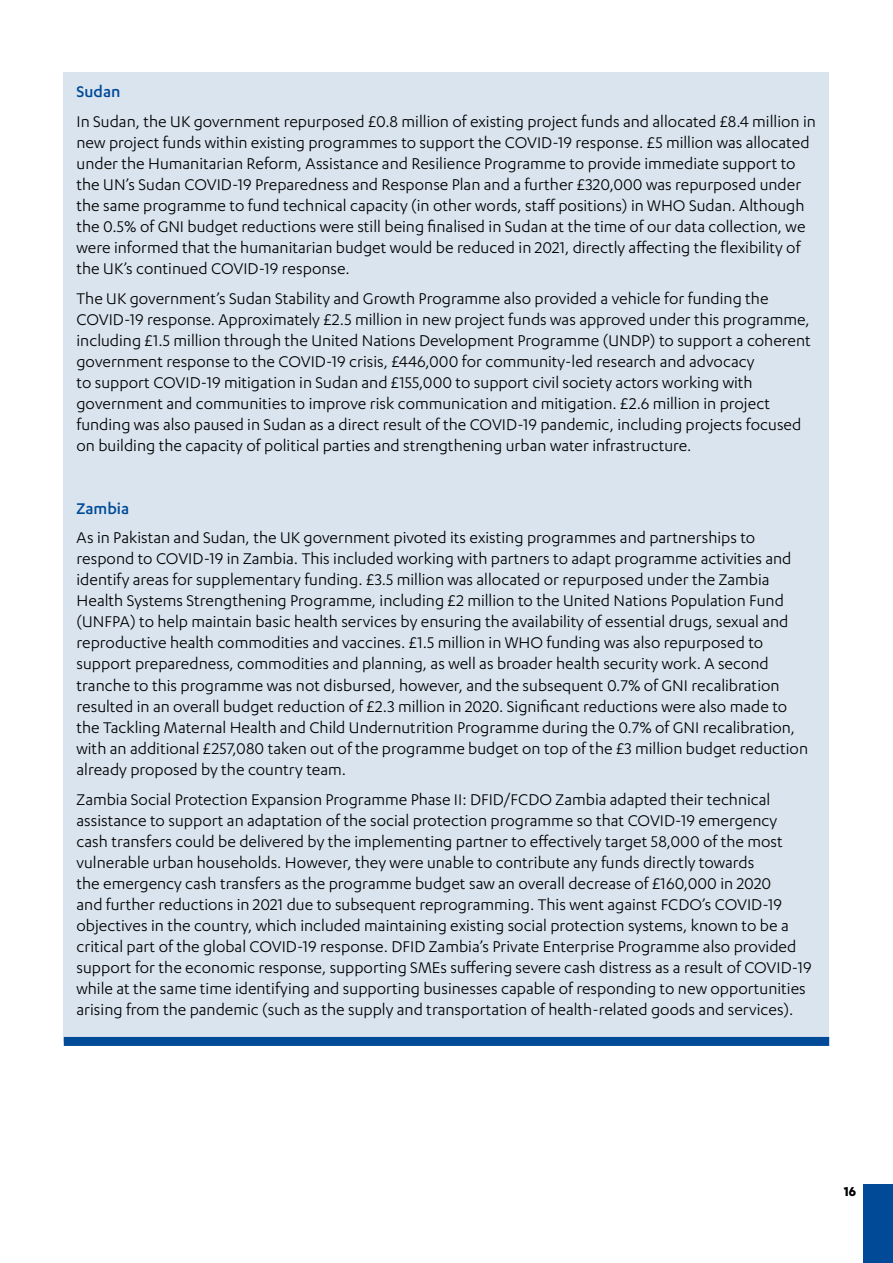
<style>
.page{position:relative;width:893px;height:1263px;background:#fff}
.page>*{position:absolute;margin:0;border:0;box-sizing:border-box;transform-origin:0 0}
.t1{font:18px/21px "Karbon";color:#000}
.t2{font:500 18px "Karbon";color:#004a97}
.t3{font:700 15px "Karbon";color:#000}
</style>
<div class="page">
<div style="left:863px;top:1184px;width:30px;height:79px;background:#004a97"></div>
<div style="left:64px;top:72px;width:765px;height:969px;background:#d9e4ef"></div>
<div style="left:64px;top:1037px;width:765px;height:9px;background:#004a97"></div>
<p class="t2" style="left:77px;top:82px;width:45px">Sudan</p>
<p class="t1" style="left:77px;top:110px;width:741px">In Sudan, the UK government repurposed £0.8 million of existing project funds and allocated £8.4 million in new project funds within existing programmes to support the COVID-19 response. £5 million was allocated under the Humanitarian Reform, Assistance and Resilience Programme to provide immediate support to the UN’s Sudan COVID-19 Preparedness and Response Plan and a further £320,000 was repurposed under the same programme to fund technical capacity (in other words, staff positions) in WHO Sudan. Although the 0.5% of GNI budget reductions were still being finalised in Sudan at the time of our data collection, we were informed that the humanitarian budget would be reduced in 2021, directly affecting the flexibility of the UK’s continued COVID-19 response.</p>
<p class="t1" style="left:77px;top:287px;width:736px">The UK government’s Sudan Stability and Growth Programme also provided a vehicle for funding the COVID-19 response. Approximately £2.5 million in new project funds was approved under this programme, including £1.5 million through the United Nations Development Programme (UNDP) to support a coherent government response to the COVID-19 crisis, £446,000 for community-led research and advocacy<br>to support COVID-19 mitigation in Sudan and £155,000 to support civil society actors working with government and communities to improve risk communication and mitigation. £2.6 million in project funding was also paused in Sudan as a direct result of the COVID-19 pandemic, including projects focused on building the capacity of political parties and strengthening urban water infrastructure.</p>
<p class="t2" style="left:77px;top:498px;width:54px">Zambia</p>
<p class="t1" style="left:77px;top:527px;width:733px">As in Pakistan and Sudan, the UK government pivoted its existing programmes and partnerships to respond to COVID-19 in Zambia. This included working with partners to adapt programme activities and identify areas for supplementary funding. £3.5 million was allocated or repurposed under the Zambia Health Systems Strengthening Programme, including £2 million to the United Nations Population Fund (UNFPA) to help maintain basic health services by ensuring the availability of essential drugs, sexual and reproductive health commodities and vaccines. £1.5 million in WHO funding was also repurposed to support preparedness, commodities and planning, as well as broader health security work. A second tranche to this programme was not disbursed, however, and the subsequent 0.7% of GNI recalibration resulted in an overall budget reduction of £2.3 million in 2020. Significant reductions were also made to the Tackling Maternal Health and Child Undernutrition Programme during the 0.7% of GNI recalibration, with an additional £257,080 taken out of the programme budget on top of the £3 million budget reduction already proposed by the country team.</p>
<p class="t1" style="left:77px;top:788px;width:737px">Zambia Social Protection Expansion Programme Phase II: DFID/FCDO Zambia adapted their technical assistance to support an adaptation of the social protection programme so that COVID-19 emergency cash transfers could be delivered by the implementing partner to effectively target 58,000 of the most vulnerable urban households. However, they were unable to contribute any funds directly towards<br>the emergency cash transfers as the programme budget saw an overall decrease of £160,000 in 2020<br>and further reductions in 2021 due to subsequent reprogramming. This went against FCDO’s COVID-19 objectives in the country, which included maintaining existing social protection systems, known to be a critical part of the global COVID-19 response. DFID Zambia’s Private Enterprise Programme also provided support for the economic response, supporting SMEs suffering severe cash distress as a result of COVID-19 while at the same time identifying and supporting businesses capable of responding to new opportunities arising from the pandemic (such as the supply and transportation of health-related goods and services).</p>
<p class="t3" style="left:844px;top:1183px;width:14px">16</p>
</div>
